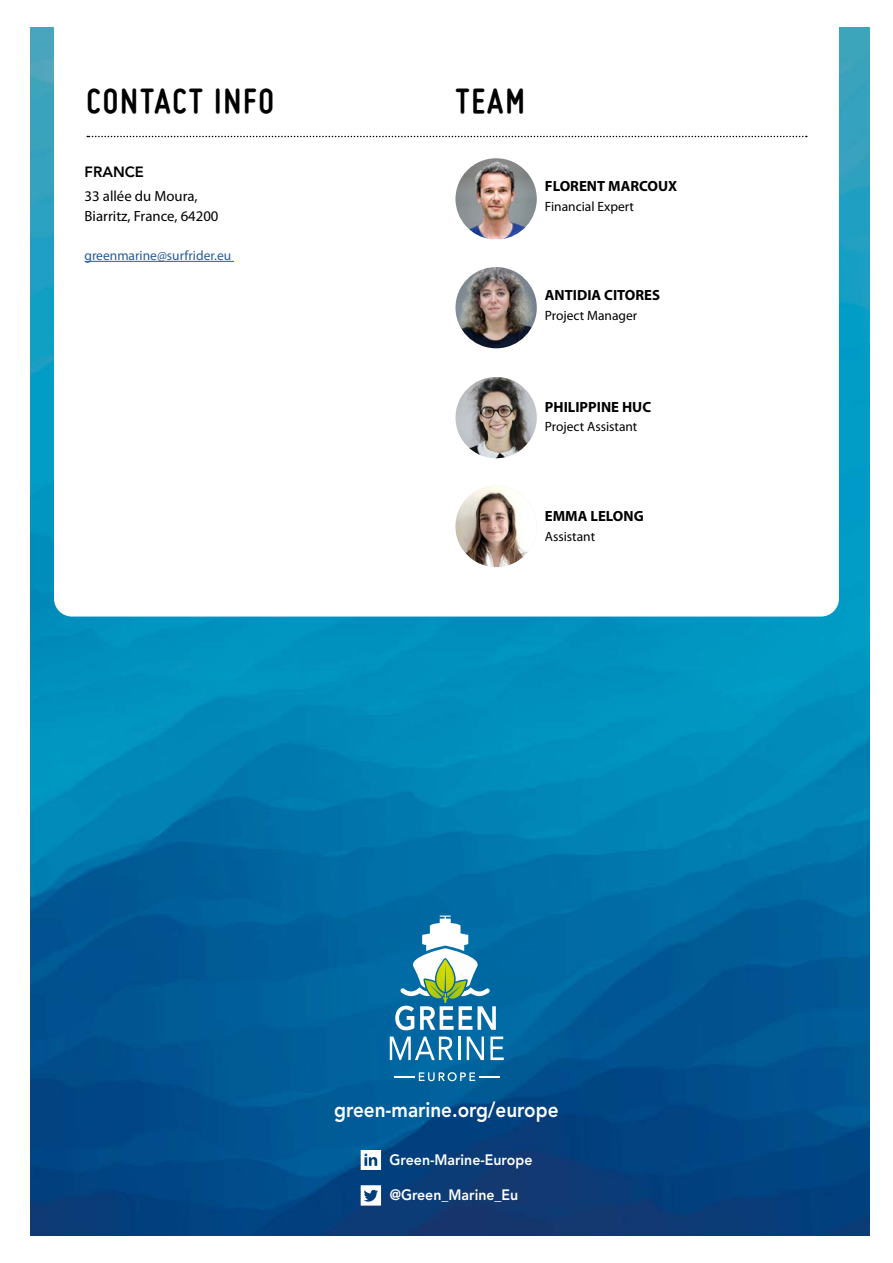
<style>
.page{position:relative;width:893px;height:1263px;background:#fff}
.page>*{position:absolute;margin:0;border:0;box-sizing:border-box;transform-origin:0 0}
.t1{font:700 37.5px "Miso";letter-spacing:.05em;color:#000}
.t2{font:800 21px "Avenir";color:#fff;scale:.9 1}
.t3{font:800 15px "Avenir";color:#fff;scale:.94 1}
.t4{font:700 14.85px "Myriad Pro";color:#000}
.t5{font:14.85px/19.6px "Myriad Pro";color:#000}
.t6{font:800 14.85px "Avenir";color:#000}
.t7{font:13.5px "Myriad Pro";color:#000}
.t8{font:13.5px "Myriad Pro";color:#275b9b}
</style>
<div class="page">
<img style="left:31px;top:27px;width:838px;height:1209px">
<svg style="left:361px;top:1185px;width:20px;height:20px"></svg>
<svg style="left:394px;top:1072px;width:105px;height:9px"></svg>
<svg style="left:390px;top:1036px;width:63px;height:24px"></svg>
<hr style="left:458px;top:1036px;width:2px;height:24px;background:#fff">
<svg style="left:467px;top:1036px;width:17px;height:24px"></svg>
<svg style="left:490px;top:1036px;width:14px;height:24px"></svg>
<svg style="left:395px;top:915px;width:101px;height:115px"></svg>
<svg style="left:361px;top:1150px;width:20px;height:20px"></svg>
<svg style="left:54px;top:27px;width:785px;height:589px"></svg>
<img style="left:455px;top:158px;width:82px;height:81px">
<img style="left:455px;top:267px;width:82px;height:81px;border-radius:40px">
<img style="left:455px;top:377px;width:82px;height:81px;border-radius:41px">
<img style="left:455px;top:486px;width:82px;height:81px;border-radius:41px">
<hr style="left:85px;top:261px;width:149px;height:1px;background:#275b9b">
<svg style="left:87px;top:136px;width:720px;height:1px"></svg>
<h1 class="t1" style="left:87px;top:80px;width:189px">CONTACT INFO</h1>
<h1 class="t1" style="left:455px;top:80px;width:71px">TEAM</h1>
<p class="t6" style="left:85px;top:163px;width:61px">FRANCE</p>
<p class="t5" style="left:85px;top:186px;width:135px">33 allée du Moura,<br>Biarritz, France, 64200</p>
<p class="t8" style="left:85px;top:248px;width:148px">greenmarine@surfrider.eu</p>
<p class="t4" style="left:545px;top:178px;width:134px">FLORENT MARCOUX</p>
<p class="t7" style="left:545px;top:199px;width:91px">Financial Expert</p>
<p class="t4" style="left:545px;top:287px;width:117px">ANTIDIA CITORES</p>
<p class="t7" style="left:545px;top:308px;width:94px">Project Manager</p>
<p class="t4" style="left:545px;top:398px;width:108px">PHILIPPINE HUC</p>
<p class="t7" style="left:545px;top:419px;width:94px">Project Assistant</p>
<p class="t4" style="left:545px;top:507px;width:100px">EMMA LELONG</p>
<p class="t7" style="left:545px;top:529px;width:52px">Assistant</p>
<h2 class="t2" style="left:334px;top:1098px;width:251px">green-marine.org/europe</h2>
<p class="t3" style="left:390px;top:1151px;width:153px">Green-Marine-Europe</p>
<p class="t3" style="left:390px;top:1186px;width:138px">@Green_Marine_Eu</p>
</div>
